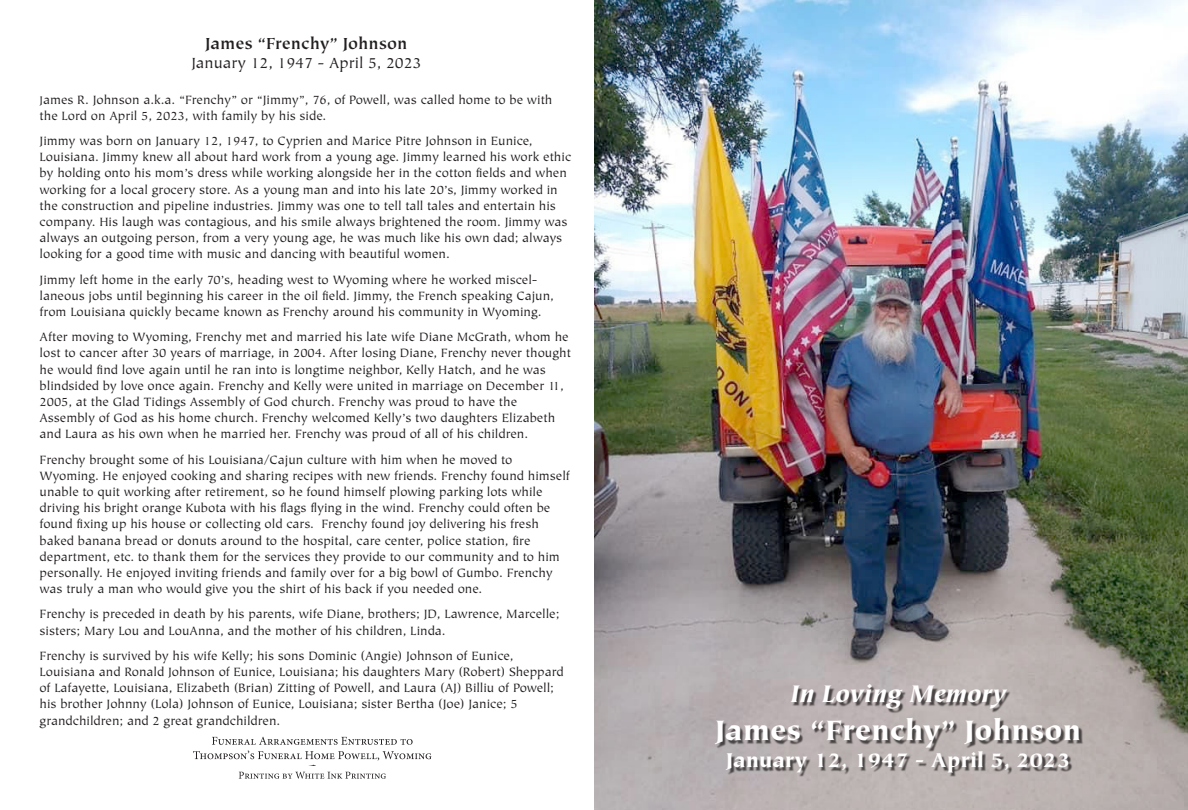
<style>
.page{position:relative;width:1188px;height:810px;background:#fff}
.page>*{position:absolute;margin:0;border:0;box-sizing:border-box;transform-origin:0 0}
.t1{font:900 31.5px "Tiepolo Std";color:#fff}
.t2{font:italic 900 27px "Tiepolo Std";color:#fff}
.t3{font:900 22.5px "Tiepolo Std";color:#fff}
.t4{font:700 18px "Tiepolo Std";color:#231f20}
.t5{font:16.5px "Tiepolo Std";color:#231f20}
.t6{font:13.5px/16.2px "Tiepolo Std";color:#231f20}
.s1{font-size:12.45px}
</style>
<div class="page">
<img style="left:594px;top:0;width:594px;height:810px">
<svg style="left:239px;top:772px;width:147px;height:7px"></svg>
<svg style="left:193px;top:751px;width:238px;height:15px"></svg>
<svg style="left:212px;top:737px;width:201px;height:8px"></svg>
<div style="left:716px;top:685px;width:368px;height:92px;background:#231f20;opacity:.75"></div>
<p class="t4" style="left:205px;top:33px;width:204px">James “Frenchy” Johnson</p>
<p class="t5" style="left:191px;top:54px;width:232px">January 12, 1947 - April 5, 2023</p>
<p class="t6" style="left:40px;top:92px;width:514px"><span class="s1">J</span>ames R. Johnson a.k.a. “Frenchy” or “Jimmy”, 76, of Powell, was called home to be with the Lord on April 5, 2023, with family by his side.</p>
<p class="t6" style="left:40px;top:133px;width:533px">Jimmy was born on January 12, 1947, to Cyprien and Marice Pitre Johnson in Eunice, Louisiana. Jimmy knew all about hard work from a young age. Jimmy learned his work ethic by holding onto his mom’s dress while working alongside her in the cotton fields and when working for a local grocery store. As a young man and into his late 20’s, Jimmy worked in the construction and pipeline industries. Jimmy was one to tell tall tales and entertain his company. His laugh was contagious, and his smile always brightened the room. Jimmy was always an outgoing person, from a very young age, he was much like his own dad; always looking for a good time with music and dancing with beautiful women.</p>
<p class="t6" style="left:40px;top:272px;width:516px">Jimmy left home in the early 70’s, heading west to Wyoming where he worked miscel&shy;laneous jobs until beginning his career in the oil field. Jimmy, the French speaking Cajun, from Louisiana quickly became known as Frenchy around his community in Wyoming.</p>
<p class="t6" style="left:40px;top:329px;width:533px">After moving to Wyoming, Frenchy met and married his late wife Diane McGrath, whom he lost to cancer after 30 years of marriage, in 2004. After losing Diane, Frenchy never thought he would find love again until he ran into is longtime neighbor, Kelly Hatch, and he was blindsided by love once again. Frenchy and Kelly were united in marriage on December 11, 2005, at the Glad Tidings Assembly of God church. Frenchy was proud to have the Assembly of God as his home church. Frenchy welcomed Kelly’s two daughters Elizabeth and Laura as his own when he married her. Frenchy was proud of all of his children.</p>
<p class="t6" style="left:40px;top:452px;width:532px">Frenchy brought some of his Louisiana/Cajun culture with him when he moved to Wyoming. He enjoyed cooking and sharing recipes with new friends. Frenchy found himself unable to quit working after retirement, so he found himself plowing parking lots while driving his bright orange Kubota with his flags flying in the wind. Frenchy could often be found fixing up his house or collecting old cars. Frenchy found joy delivering his fresh baked banana bread or donuts around to the hospital, care center, police station, fire department, etc. to thank them for the services they provide to our community and to him personally. He enjoyed inviting friends and family over for a big bowl of Gumbo. Frenchy was truly a man who would give you the shirt of his back if you needed one.</p>
<p class="t6" style="left:40px;top:607px;width:521px">Frenchy is preceded in death by his parents, wife Diane, brothers; JD, Lawrence, Marcelle; sisters; Mary Lou and LouAnna, and the mother of his children, Linda.</p>
<p class="t6" style="left:40px;top:648px;width:526px">Frenchy is survived by his wife Kelly; his sons Dominic (Angie) Johnson of Eunice, Louisiana and Ronald Johnson of Eunice, Louisiana; his daughters Mary (Robert) Sheppard of Lafayette, Louisiana, Elizabeth (Brian) Zitting of Powell, and Laura (AJ) Billiu of Powell; his brother Johnny (Lola) Johnson of Eunice, Louisiana; sister Bertha (Joe) Janice; 5 grandchildren; and 2 great grandchildren.</p>
<p class="t2" style="left:790px;top:679px;width:218px">In Loving Memory</p>
<p class="t1" style="left:716px;top:713px;width:367px">James “Frenchy” Johnson</p>
<p class="t3" style="left:727px;top:747px;width:345px">January 12, 1947 - April 5, 2023</p>
</div>
